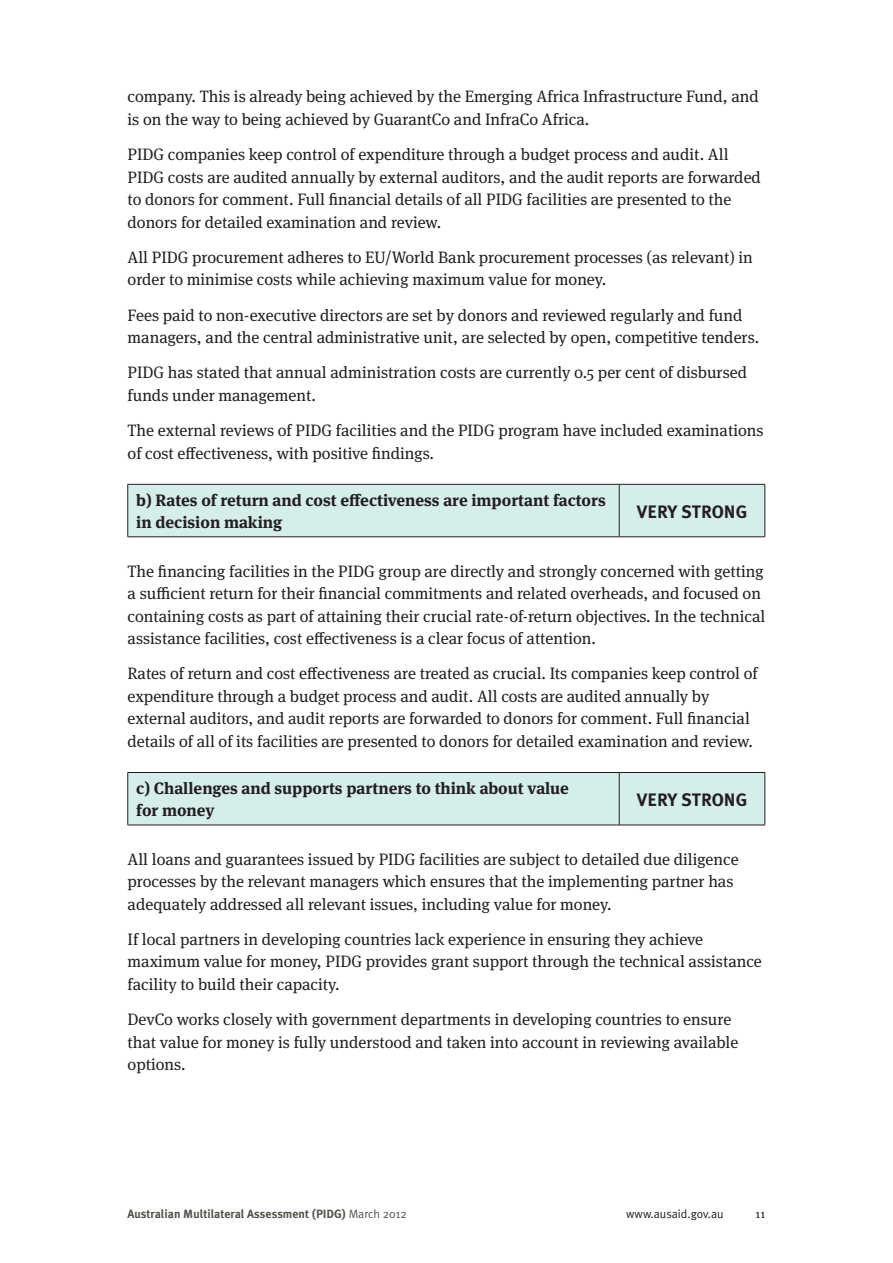
<style>
.page{position:relative;width:893px;height:1263px;background:#fff}
.page>*{position:absolute;margin:0;border:0;box-sizing:border-box;transform-origin:0 0}
._08bbbb_RIGHT_COLUMN{font:700 18px "Meta Plus";color:#231f20}
._04__BODY_TEXT{font:16.5px/22.5px "Meta Serif OT";color:#231f20}
._04__BODY_TEXT-2{font:700 16.5px/22.5px "Meta Serif OT";color:#231f20}
.t1{font:700 12px "Meta Plus";color:#53534a}
.t2{font:12px "Meta Plus Normal";color:#231f20}
.t3{font:12px "Meta Serif OT";color:#231f20}
.s1{font-family:"Meta Plus Normal";font-weight:400}
</style>
<div class="page">
<div style="left:128px;top:485px;width:637px;height:51px;background:#d5edeb"></div>
<hr style="left:128px;top:484px;width:491px;height:1px;background:#231f20">
<hr style="left:619px;top:484px;width:146px;height:1px;background:#231f20">
<hr style="left:619px;top:484px;width:1px;height:53px;background:#231f20">
<hr style="left:128px;top:536px;width:491px;height:1px;background:#231f20">
<hr style="left:619px;top:536px;width:146px;height:1px;background:#231f20">
<hr style="left:127px;top:484px;width:1px;height:53px;background:#231f20">
<hr style="left:765px;top:484px;width:1px;height:53px;background:#231f20">
<div style="left:128px;top:773px;width:637px;height:52px;background:#d5edeb"></div>
<hr style="left:128px;top:772px;width:491px;height:1px;background:#231f20">
<hr style="left:619px;top:772px;width:146px;height:1px;background:#231f20">
<hr style="left:619px;top:773px;width:1px;height:52px;background:#231f20">
<hr style="left:128px;top:825px;width:491px;height:1px;background:#231f20">
<hr style="left:619px;top:825px;width:146px;height:1px;background:#231f20">
<hr style="left:127px;top:773px;width:1px;height:52px;background:#231f20">
<hr style="left:765px;top:773px;width:1px;height:52px;background:#231f20">
<p class="_04__BODY_TEXT" style="left:128px;top:86px;width:633px">company. This is already being achieved by the Emerging Africa Infrastructure Fund, and is on the way to being achieved by GuarantCo and InfraCo Africa.</p>
<p class="_04__BODY_TEXT" style="left:128px;top:143px;width:635px">PIDG companies keep control of expenditure through a budget process and audit. All PIDG costs are audited annually by external auditors, and the audit reports are forwarded to donors for comment. Full financial details of all PIDG facilities are presented to the donors for detailed examination and review.</p>
<p class="_04__BODY_TEXT" style="left:128px;top:246px;width:627px">All PIDG procurement adheres to EU/World Bank procurement processes (as relevant) in order to minimise costs while achieving maximum value for money.</p>
<p class="_04__BODY_TEXT" style="left:128px;top:304px;width:633px">Fees paid to non-executive directors are set by donors and reviewed regularly and fund managers, and the central administrative unit, are selected by open, competitive tenders.</p>
<p class="_04__BODY_TEXT" style="left:128px;top:362px;width:621px">PIDG has stated that annual administration costs are currently 0.5 per cent of disbursed funds under management.</p>
<p class="_04__BODY_TEXT" style="left:128px;top:419px;width:637px">The external reviews of PIDG facilities and the PIDG program have included examinations of cost effectiveness, with positive findings.</p>
<p class="_04__BODY_TEXT-2" style="left:136px;top:489px;width:471px">b) Rates of return and cost effectiveness are important factors in decision making</p>
<p class="_08bbbb_RIGHT_COLUMN" style="left:637px;top:501px;width:112px">VERY STRONG</p>
<p class="_04__BODY_TEXT" style="left:128px;top:560px;width:639px">The financing facilities in the PIDG group are directly and strongly concerned with getting a sufficient return for their financial commitments and related overheads, and focused on containing costs as part of attaining their crucial rate-of-return objectives. In the technical assistance facilities, cost effectiveness is a clear focus of attention.</p>
<p class="_04__BODY_TEXT" style="left:128px;top:663px;width:632px">Rates of return and cost effectiveness are treated as crucial. Its companies keep control of expenditure through a budget process and audit. All costs are audited annually by external auditors, and audit reports are forwarded to donors for comment. Full financial details of all of its facilities are presented to donors for detailed examination and review.</p>
<p class="_04__BODY_TEXT-2" style="left:136px;top:777px;width:434px">c) Challenges and supports partners to think about value for money</p>
<p class="_08bbbb_RIGHT_COLUMN" style="left:637px;top:789px;width:112px">VERY STRONG</p>
<p class="_04__BODY_TEXT" style="left:128px;top:848px;width:613px">All loans and guarantees issued by PIDG facilities are subject to detailed due diligence processes by the relevant managers which ensures that the implementing partner has adequately addressed all relevant issues, including value for money.</p>
<p class="_04__BODY_TEXT" style="left:128px;top:928px;width:636px">If local partners in developing countries lack experience in ensuring they achieve maximum value for money, PIDG provides grant support through the technical assistance facility to build their capacity.</p>
<p class="_04__BODY_TEXT" style="left:128px;top:1009px;width:612px">DevCo works closely with government departments in developing countries to ensure that value for money is fully understood and taken into account in reviewing available options.</p>
<p class="t1" style="left:128px;top:1207px;width:281px">Australian Multilateral Assessment (PIDG) <span class="s1">March 2012</span></p>
<p class="t2" style="left:626px;top:1207px;width:99px">www.ausaid.gov.au</p>
<p class="t3" style="left:756px;top:1207px;width:11px">11</p>
</div>
